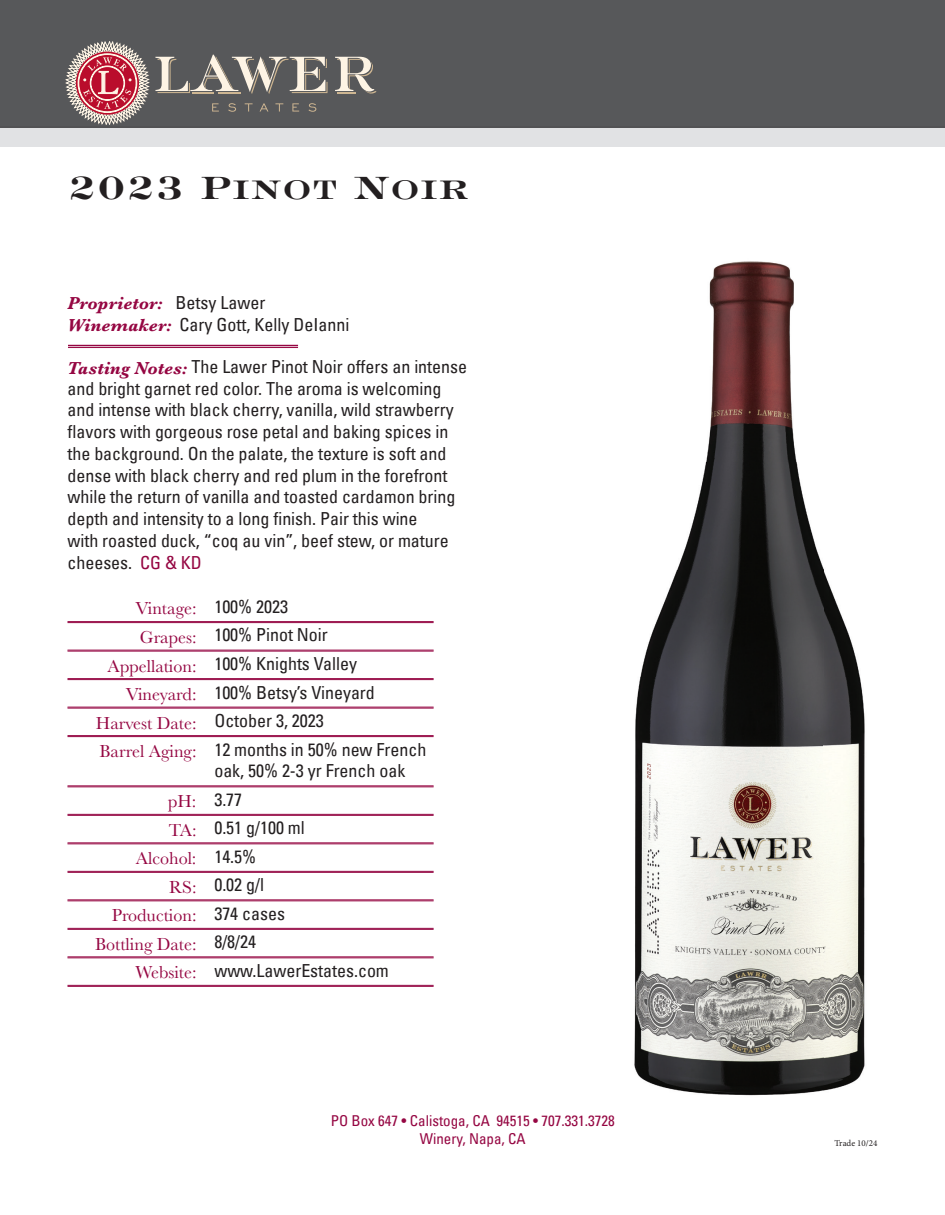
<style>
.page{position:relative;width:945px;height:1215px;background:#fff}
.page>*{position:absolute;margin:0;border:0;box-sizing:border-box;transform-origin:0 0}
.t1{font:48px "Engravers LT Std Bold Face";color:#231f20}
.t2{font:condensed 18px/21.8px "Univers LT";color:#231f20}
.t3{font:18px "Baskerville";color:#950642}
.t4{font:condensed 15px/18px "Univers LT";color:#950642;text-align:center}
.t5{font:9px "Minion Pro";color:#231f20}
.s1{font-family:"Baskerville";font-weight:700;font-style:italic;font-stretch:normal;color:#950642}
.s2{color:#950642}
.s3{font-family:"Univers LT";font-stretch:condensed;color:#231f20}
.s4{font-family:"Baskerville";font-stretch:normal;color:#950642}
</style>
<div class="page">
<div style="left:0;top:126px;width:945px;height:20px;background:#e1e2e4"></div>
<div style="left:0;top:0;width:945px;height:126px;background:#57585a"></div>
<hr style="left:0;top:126px;width:945px;height:2px;background:#525254">
<svg style="left:212px;top:103px;width:7px;height:9px"></svg>
<svg style="left:228px;top:103px;width:8px;height:9px"></svg>
<svg style="left:245px;top:103px;width:8px;height:9px"></svg>
<svg style="left:260px;top:103px;width:8px;height:9px"></svg>
<svg style="left:275px;top:103px;width:8px;height:9px"></svg>
<svg style="left:292px;top:103px;width:7px;height:9px"></svg>
<svg style="left:309px;top:103px;width:7px;height:9px"></svg>
<svg style="left:155px;top:55px;width:173px;height:39px"></svg>
<svg style="left:335px;top:57px;width:41px;height:37px"></svg>
<svg style="left:66px;top:41px;width:83px;height:84px"></svg>
<hr style="left:68px;top:345px;width:230px;height:1px;background:#950642">
<hr style="left:68px;top:347px;width:230px;height:1px;background:#950642">
<img style="left:634px;top:261px;width:231px;height:835px">
<hr style="left:68px;top:621px;width:366px;height:1px;background:#950642">
<hr style="left:68px;top:622px;width:366px;height:1px;background:#950642">
<hr style="left:68px;top:650px;width:366px;height:1px;background:#950642">
<hr style="left:68px;top:651px;width:366px;height:1px;background:#950642">
<hr style="left:68px;top:678px;width:366px;height:1px;background:#950642">
<hr style="left:68px;top:679px;width:366px;height:1px;background:#950642">
<hr style="left:68px;top:707px;width:366px;height:1px;background:#950642">
<hr style="left:68px;top:708px;width:366px;height:1px;background:#950642">
<hr style="left:68px;top:735px;width:366px;height:1px;background:#950642">
<hr style="left:68px;top:736px;width:366px;height:1px;background:#950642">
<hr style="left:68px;top:785px;width:366px;height:1px;background:#950642">
<hr style="left:68px;top:787px;width:366px;height:1px;background:#950642">
<hr style="left:68px;top:814px;width:366px;height:1px;background:#950642">
<hr style="left:68px;top:815px;width:366px;height:1px;background:#950642">
<hr style="left:68px;top:842px;width:366px;height:1px;background:#950642">
<hr style="left:68px;top:844px;width:366px;height:1px;background:#950642">
<hr style="left:68px;top:871px;width:366px;height:1px;background:#950642">
<hr style="left:68px;top:872px;width:366px;height:1px;background:#950642">
<hr style="left:68px;top:899px;width:366px;height:1px;background:#950642">
<hr style="left:68px;top:901px;width:366px;height:1px;background:#950642">
<hr style="left:68px;top:928px;width:366px;height:1px;background:#950642">
<hr style="left:68px;top:929px;width:366px;height:1px;background:#950642">
<hr style="left:68px;top:956px;width:366px;height:1px;background:#950642">
<hr style="left:68px;top:958px;width:366px;height:1px;background:#950642">
<hr style="left:68px;top:985px;width:366px;height:1px;background:#950642">
<hr style="left:68px;top:986px;width:366px;height:1px;background:#950642">
<p class="t1" style="left:68px;top:163px;width:405px">2023 Pinot Noir</p>
<p class="t2" style="left:68px;top:292px;width:283px"><span class="s1">Proprietor:</span> Betsy Lawer<br><span class="s1">Winemaker:</span> Cary Gott, Kelly DeIanni</p>
<p class="t2" style="left:68px;top:355px;width:401px"><span class="s1">Tasting Notes:</span> The Lawer Pinot Noir offers an intense and bright garnet red color. The aroma is welcoming and intense with black cherry, vanilla, wild strawberry flavors with gorgeous rose petal and baking spices in the background. On the palate, the texture is soft and dense with black cherry and red plum in the forefront while the return of vanilla and toasted cardamon bring depth and intensity to a long finish. Pair this wine<br>with roasted duck, “coq au vin”, beef stew, or mature cheeses. <span class="s2">CG &amp; KD</span></p>
<p class="t3" style="left:135px;top:597px;width:154px">Vintage: <span class="s3">100% 2023</span></p>
<p class="t2" style="left:140px;top:624px;width:189px"><span class="s4">Grapes:</span> 100% Pinot Noir</p>
<p class="t2" style="left:108px;top:652px;width:251px"><span class="s4">Appellation:</span> 100% Knights Valley</p>
<p class="t2" style="left:126px;top:681px;width:251px"><span class="s4">Vineyard:</span> 100% Betsy’s Vineyard</p>
<p class="t2" style="left:96px;top:710px;width:229px"><span class="s4">Harvest Date:</span> October 3, 2023</p>
<p class="t2" style="left:100px;top:738px;width:328px"><span class="s4">Barrel Aging:</span> 12 months in 50% new French</p>
<p class="t2" style="left:214px;top:760px;width:192px">oak, 50% 2-3 yr French oak</p>
<p class="t2" style="left:168px;top:788px;width:76px"><span class="s4">pH:</span> 3.77</p>
<p class="t2" style="left:169px;top:817px;width:138px"><span class="s4">TA:</span> 0.51 g/100 ml</p>
<p class="t3" style="left:136px;top:847px;width:122px">Alcohol: <span class="s3">14.5%</span></p>
<p class="t2" style="left:169px;top:874px;width:96px"><span class="s4">RS:</span> 0.02 g/l</p>
<p class="t3" style="left:112px;top:904px;width:175px">Production: <span class="s3">374 cases</span></p>
<p class="t3" style="left:95px;top:933px;width:163px">Bottling Date: <span class="s3">8/8/24</span></p>
<p class="t2" style="left:136px;top:959px;width:255px"><span class="s4">Website:</span> www.LawerEstates.com</p>
<p class="t4" style="left:331px;top:1111px;width:285px">PO Box 647 • Calistoga, CA 94515 • 707.331.3728<br>Winery, Napa, CA</p>
<p class="t5" style="left:835px;top:1138px;width:44px">Trade 10/24</p>
</div>
